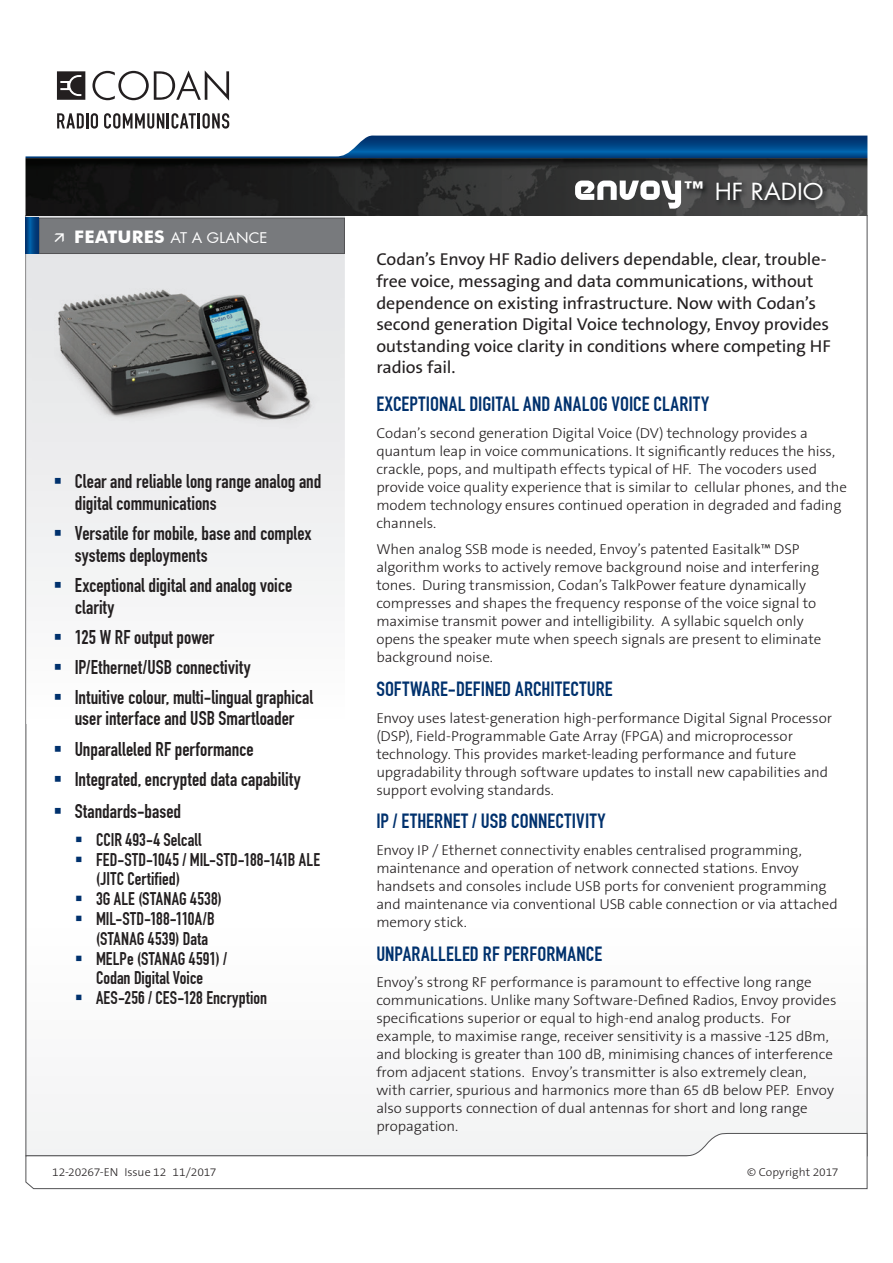
<style>
.page{position:relative;width:893px;height:1263px;background:#fff}
.page>*{position:absolute;margin:0;border:0;box-sizing:border-box;transform-origin:0 0}
.t1{font:23.1px "Futura";color:#fff;scale:1.04 1}
.t2{font:20.1px "DIN Engschrift Alternate";letter-spacing:.01em;color:#00316d;scale:1.04 1}
.t3{font:19.5px/21.6px "DIN Engschrift Alternate";color:#231f20}
.t4{font:18px/19.8px "DIN Engschrift Alternate";letter-spacing:.01em;color:#231f20}
.t5{font:17.25px/21.6px "The Sans B5 Plain";letter-spacing:-.01em;color:#231f20;scale:1.04 1}
.t6{font:300 14.4px/18px "The Sans B3";letter-spacing:-.005em;color:#231f20;scale:1.04 1}
.t7{font:14.4px "Futura";letter-spacing:.005em;color:#fff;scale:1.04 1}
.t8{font:300 11.55px "The Sans B3";letter-spacing:-.005em;color:#231f20;scale:1.04 1}
.s1{font-family:"Futura BT";font-weight:700;font-size:17.25px}
.s2{color:#00316d}
.s3{font-family:"Futura BT";font-weight:700;font-size:27.3px}
</style>
<div class="page">
<div style="left:28px;top:1112px;width:837px;height:21px;background:#f4f5f5"></div>
<svg style="left:26px;top:216px;width:319px;height:508px"></svg>
<svg style="left:25px;top:1133px;width:843px;height:56px"></svg>
<svg style="left:26px;top:136px;width:841px;height:22px"></svg>
<img style="left:26px;top:158px;width:841px;height:58px">
<div style="left:39px;top:218px;width:306px;height:36px;background:#787a7d;border:1px solid #535355"></div>
<svg style="left:26px;top:218px;width:13px;height:36px"></svg>
<svg style="left:92px;top:70px;width:137px;height:31px"></svg>
<svg style="left:57px;top:113px;width:41px;height:16px"></svg>
<svg style="left:104px;top:113px;width:125px;height:16px"></svg>
<svg style="left:57px;top:71px;width:28px;height:29px"></svg>
<img style="left:32px;top:272px;width:307px;height:190px">
<img style="left:683px;top:180px;width:147px;height:27px">
<svg style="left:575px;top:181px;width:106px;height:28px"></svg>
<p class="t7" style="left:74px;top:228px;width:187px"><span class="s1">FEATURES</span> AT A GLANCE</p>
<h3 class="t3" style="left:75px;top:471px;width:248px;text-indent:-21px"><span class="s2">▪</span> Clear and reliable long range analog and digital communications</h3>
<h3 class="t3" style="left:75px;top:523px;width:238px;text-indent:-21px"><span class="s2">▪</span> Versatile for mobile, base and complex systems deployments</h3>
<h3 class="t3" style="left:75px;top:574px;width:219px;text-indent:-21px"><span class="s2">▪</span> Exceptional digital and analog voice clarity</h3>
<h3 class="t3" style="left:54px;top:626px;width:162px"><span class="s2">▪</span> 125 W RF output power</h3>
<h3 class="t3" style="left:53px;top:656px;width:199px"><span class="s2">▪</span> IP/Ethernet/USB connectivity</h3>
<h3 class="t3" style="left:53px;top:686px;width:261px;text-align:center"><span class="s2">▪</span> Intuitive colour, multi-lingual graphical user interface and USB Smartloader</h3>
<h3 class="t3" style="left:53px;top:738px;width:202px"><span class="s2">▪</span> Unparalleled RF performance</h3>
<h3 class="t3" style="left:53px;top:768px;width:249px"><span class="s2">▪</span> Integrated, encrypted data capability</h3>
<h3 class="t3" style="left:53px;top:800px;width:129px"><span class="s2">▪</span> Standards-based</h3>
<p class="t4" style="left:75px;top:830px;width:128px"><span class="s2">▪</span> CCIR 493-4 Selcall</p>
<p class="t4" style="left:96px;top:849px;width:226px;text-indent:-21px"><span class="s2">▪</span> FED-STD-1045 / MIL-STD-188-141B ALE (JITC Certified)</p>
<p class="t4" style="left:75px;top:889px;width:148px"><span class="s2">▪</span> 3G ALE (STANAG 4538)</p>
<p class="t4" style="left:96px;top:909px;width:120px;text-indent:-21px"><span class="s2">▪</span> MIL-STD-188-110A/B (STANAG 4539) Data</p>
<p class="t4" style="left:75px;top:948px;width:154px;text-align:center"><span class="s2">▪</span> MELPe (STANAG 4591) /<br>Codan Digital Voice</p>
<p class="t4" style="left:75px;top:988px;width:194px"><span class="s2">▪</span> AES-256 / CES-128 Encryption</p>
<p class="t8" style="left:52px;top:1166px;width:160px">12-20267-EN Issue 12 11/2017</p>
<h1 class="t1" style="left:682px;top:177px;width:138px"><span class="s3">™</span> HF RADIO</h1>
<p class="t5" style="left:376px;top:249px;width:438px">Codan’s Envoy HF Radio delivers dependable, clear, trouble&shy;free voice, messaging and data communications, without dependence on existing infrastructure. Now with Codan’s second generation Digital Voice technology, Envoy provides outstanding voice clarity in conditions where competing HF radios fail.</p>
<h2 class="t2" style="left:376px;top:392px;width:322px">EXCEPTIONAL DIGITAL AND ANALOG VOICE CLARITY</h2>
<p class="t6" style="left:376px;top:425px;width:454px">Codan’s second generation Digital Voice (DV) technology provides a quantum leap in voice communications. It significantly reduces the hiss, crackle, pops, and multipath effects typical of HF. The vocoders used provide voice quality experience that is similar to cellular phones, and the modem technology ensures continued operation in degraded and fading channels.</p>
<p class="t6" style="left:376px;top:541px;width:429px">When analog SSB mode is needed, Envoy’s patented Easitalk™ DSP algorithm works to actively remove background noise and interfering tones. During transmission, Codan’s TalkPower feature dynamically compresses and shapes the frequency response of the voice signal to maximise transmit power and intelligibility. A syllabic squelch only opens the speaker mute when speech signals are present to eliminate background noise.</p>
<h2 class="t2" style="left:376px;top:677px;width:229px">SOFTWARE-DEFINED ARCHITECTURE</h2>
<p class="t6" style="left:376px;top:709px;width:440px">Envoy uses latest-generation high-performance Digital Signal Processor (DSP), Field-Programmable Gate Array (FPGA) and microprocessor technology. This provides market-leading performance and future upgradability through software updates to install new capabilities and support evolving standards.</p>
<h2 class="t2" style="left:376px;top:809px;width:222px">IP / ETHERNET / USB CONNECTIVITY</h2>
<p class="t6" style="left:376px;top:841px;width:445px">Envoy IP / Ethernet connectivity enables centralised programming, maintenance and operation of network connected stations. Envoy handsets and consoles include USB ports for convenient programming and maintenance via conventional USB cable connection or via attached memory stick.</p>
<h2 class="t2" style="left:376px;top:942px;width:219px">UNPARALLELED RF PERFORMANCE</h2>
<p class="t6" style="left:376px;top:974px;width:444px">Envoy’s strong RF performance is paramount to effective long range communications. Unlike many Software-Defined Radios, Envoy provides specifications superior or equal to high-end analog products. For example, to maximise range, receiver sensitivity is a massive -125 dBm, and blocking is greater than 100 dB, minimising chances of interference from adjacent stations. Envoy’s transmitter is also extremely clean, with carrier, spurious and harmonics more than 65 dB below PEP. Envoy also supports connection of dual antennas for short and long range propagation.</p>
<p class="t8" style="left:747px;top:1166px;width:89px">© Copyright 2017</p>
</div>
